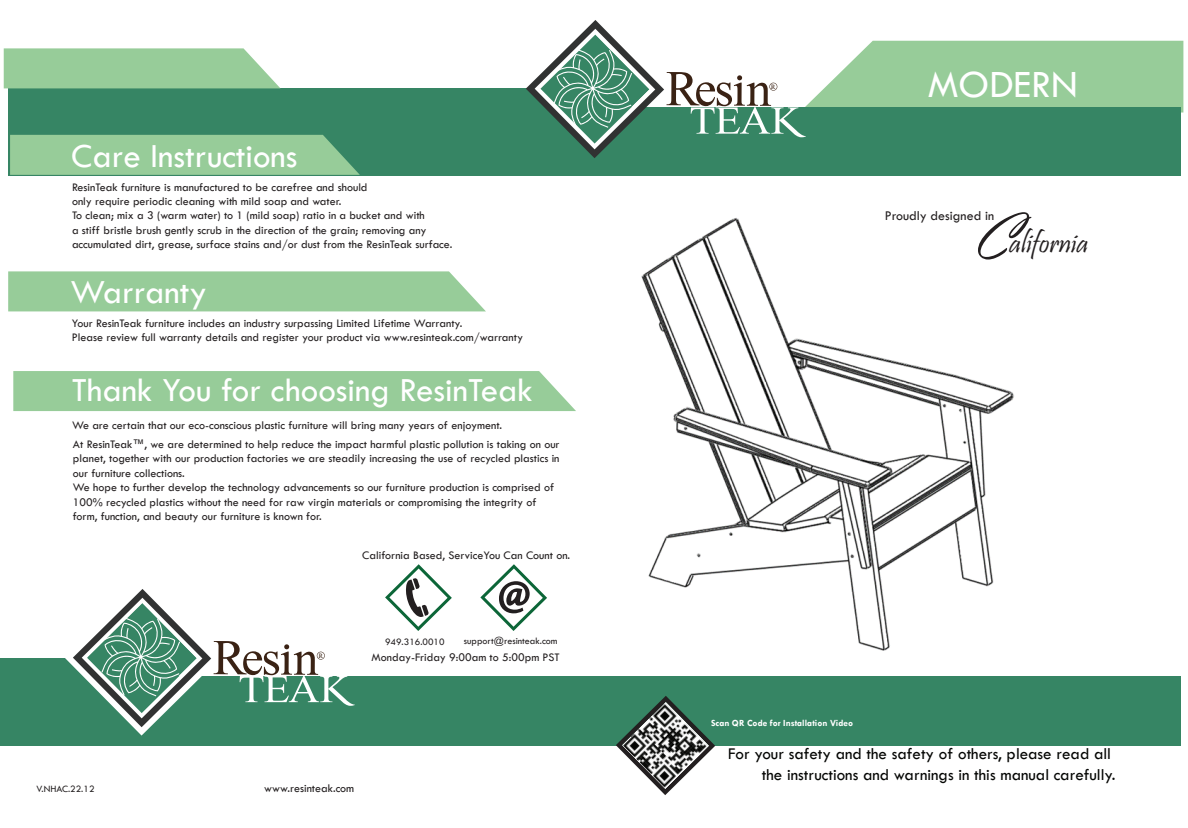
<style>
.page{position:relative;width:1188px;height:828px;background:#fff}
.page>*{position:absolute;margin:0;border:0;box-sizing:border-box;transform-origin:0 0}
.t1{font:67.5px "Vladimir Script";color:#231f20}
.t2{font:40px "Tw Cen";color:#fff}
.t3{font:35px "Tw Cen";color:#fff}
.t4{font:29.5px "Pristina";color:#231f20}
.t5{font:17px/20.4px "Tw Cen";color:#040503;text-align:right}
.t6{font:13.9px "Tw Cen";color:#231f20}
.t7{font:12px/14.4px "Tw Cen";color:#231f20}
.t8{font:10px "Tw Cen";color:#231f20}
.t9{font:700 9.5px "Tw Cen";color:#fff}
.t10{font:6.8px "Sitka Text";color:#3a2214}
</style>
<div class="page">
<img style="left:641px;top:218px;width:373px;height:433px">
<div style="left:8px;top:88px;width:587px;height:88px;background:#368564"></div>
<div style="left:594px;top:108px;width:587px;height:68px;background:#368564"></div>
<div style="left:141px;top:676px;width:1040px;height:70px;background:#368564"></div>
<svg style="left:616px;top:696px;width:99px;height:99px"></svg>
<div style="left:0;top:659px;width:142px;height:87px;background:#368564"></div>
<svg style="left:4px;top:48px;width:276px;height:40px;background:#9ecfa0"></svg>
<svg style="left:10px;top:135px;width:350px;height:40px;background:#91c795"></svg>
<div style="left:8px;top:271px;width:478px;height:40px;background:#97cc99"></div>
<div style="left:13px;top:371px;width:563px;height:40px;background:#97cc99"></div>
<svg style="left:385px;top:564px;width:67px;height:67px"></svg>
<svg style="left:526px;top:20px;width:657px;height:138px"></svg>
<svg style="left:65px;top:589px;width:290px;height:147px"></svg>
<img style="left:622px;top:702px;width:87px;height:87px">
<svg style="left:480px;top:564px;width:67px;height:67px"></svg>
<h3 class="t3" style="left:71px;top:135px;width:228px">Care Instructions</h3>
<p class="t7" style="left:72px;top:180px;width:382px">ResinTeak furniture is manufactured to be carefree and should<br>only require periodic cleaning with mild soap and water.<br>To clean; mix a 3 (warm water) to 1 (mild soap) ratio in a bucket and with<br>a stiff bristle brush gently scrub in the direction of the grain; removing any accumulated dirt, grease, surface stains and/or dust from the ResinTeak surface.</p>
<h3 class="t3" style="left:70px;top:270px;width:138px">Warranty</h3>
<p class="t7" style="left:72px;top:316px;width:453px">Your ResinTeak furniture includes an industry surpassing Limited Lifetime Warranty.<br>Please review full warranty details and register your product via www.resinteak.com/warranty</p>
<h3 class="t3" style="left:72px;top:369px;width:463px">Thank You for choosing ResinTeak</h3>
<h3 class="t3" style="left:48px;top:371px;width:487px">Thank You for choosing ResinTeak<sup>™</sup></h3>
<p class="t7" style="left:72px;top:416px;width:489px;line-height:19px">We are certain that our eco-conscious plastic furniture will bring many years of enjoyment.<br>At ResinTeak™, we are determined to help reduce the impact harmful plastic pollution is taking on our</p>
<p class="t7" style="left:73px;top:451px;width:488px">planet, together with our production factories we are steadily increasing the use of recycled plastics in our furniture collections.<br>We hope to further develop the technology advancements so our furniture production is comprised of 100% recycled plastics without the need for raw virgin materials or compromising the integrity of form, function, and beauty our furniture is known for.</p>
<p class="t7" style="left:362px;top:548px;width:209px">California Based, ServiceYou Can Count on.</p>
<p class="t8" style="left:36px;top:783px;width:60px">V.NHAC.22.12</p>
<p class="t10" style="left:318px;top:650px;width:6px">R</p>
<p class="t8" style="left:385px;top:635px;width:61px">949.316.0010</p>
<p class="t8" style="left:464px;top:635px;width:95px">support@resinteak.com</p>
<p class="t7" style="left:372px;top:650px;width:190px">Monday-Friday 9:00am to 5:00pm PST</p>
<p class="t7" style="left:264px;top:781px;width:92px">www.resinteak.com</p>
<p class="t10" style="left:771px;top:81px;width:6px">R</p>
<h2 class="t2" style="left:928px;top:60px;width:152px">MODERN</h2>
<p class="t6" style="left:885px;top:208px;width:111px">Proudly designed in</p>
<h1 class="t1" style="left:972px;top:198px;width:43px">C</h1>
<h3 class="t4" style="left:1009px;top:226px;width:80px">alifornia</h3>
<p class="t9" style="left:711px;top:717px;width:144px">Scan QR Code for Installation Video</p>
<h3 class="t5" style="left:728px;top:744px;width:389px">For your safety and the safety of others, please read all the instructions and warnings in this manual carefully.</h3>
</div>
